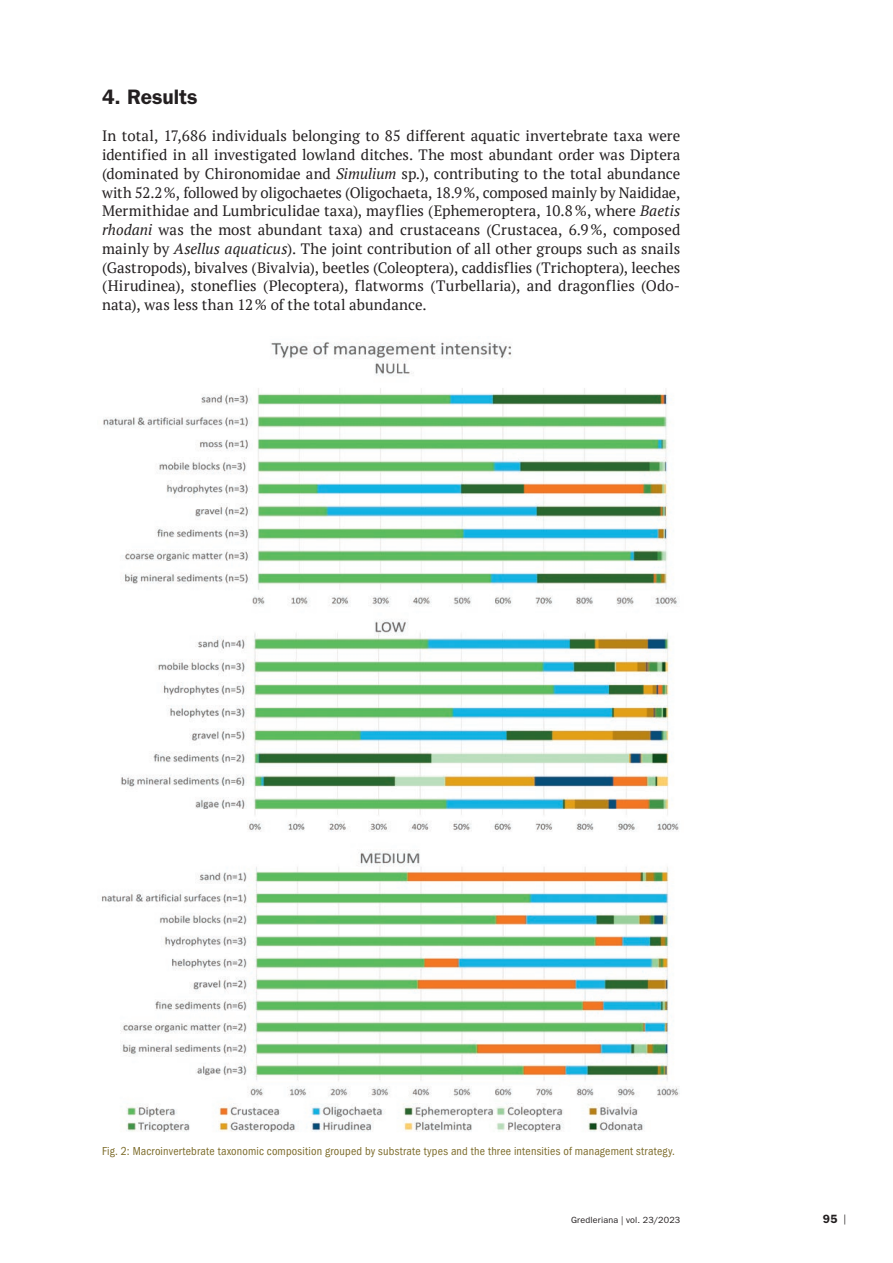
<style>
.page{position:relative;width:893px;height:1263px;background:#fff}
.page>*{position:absolute;margin:0;border:0;box-sizing:border-box;transform-origin:0 0}
.t1{font:600 21px "ITC Franklin Gothic Std";letter-spacing:-.005em;color:#231f20}
.t2{font:15px/18.8px "PT Serif";letter-spacing:.005em;color:#231f20;text-align:justify}
.t3{font:condensed 12px "ITC Franklin Gothic Std";letter-spacing:.015em;color:#7e6d2c}
.t4{font:600 12px "ITC Franklin Gothic Std";color:#231f20}
.t5{font:9px "ITC Franklin Gothic Std";letter-spacing:.02em;color:#231f20}
.s1{font-style:italic}
.s2{font-family:"PT Serif";font-weight:400}
</style>
<div class="page">
<img style="left:101px;top:342px;width:579px;height:790px">
<h1 class="t1" style="left:102px;top:84px;width:97px">4. Results</h1>
<p class="t2" style="left:102px;top:126px;width:580px">In total, 17,686 individuals belonging to 85 different aquatic invertebrate taxa were identified in all investigated lowland ditches. The most abundant order was Diptera (dominated by Chironomidae and <span class="s1">Simulium</span> sp<span class="s1">.</span>), contributing to the total abundance with 52.2%, followed by oligochaetes (Oligochaeta, 18.9%, composed mainly by Naididae, Mermithidae and Lumbriculidae taxa), mayflies (Ephemeroptera, 10.8%, where <span class="s1">Baetis rhodani</span> was the most abundant taxa) and crustaceans (Crustacea, 6.9%, composed mainly by <span class="s1">Asellus aquaticus</span>). The joint contribution of all other groups such as snails (Gastropods), bivalves (Bivalvia), beetles (Coleoptera), caddisflies (Trichoptera), leeches (Hirudinea), stoneflies (Plecoptera), flatworms (Turbellaria), and dragonflies (Odo&shy;nata), was less than 12% of the total abundance.</p>
<p class="t3" style="left:102px;top:1144px;width:574px">Fig. 2: Macroinvertebrate taxonomic composition grouped by substrate types and the three intensities of management strategy.</p>
<p class="t5" style="left:571px;top:1214px;width:111px">Gredleriana | vol. 23/2023</p>
<p class="t4" style="left:823px;top:1211px;width:25px">95 <span class="s2">|</span></p>
</div>
